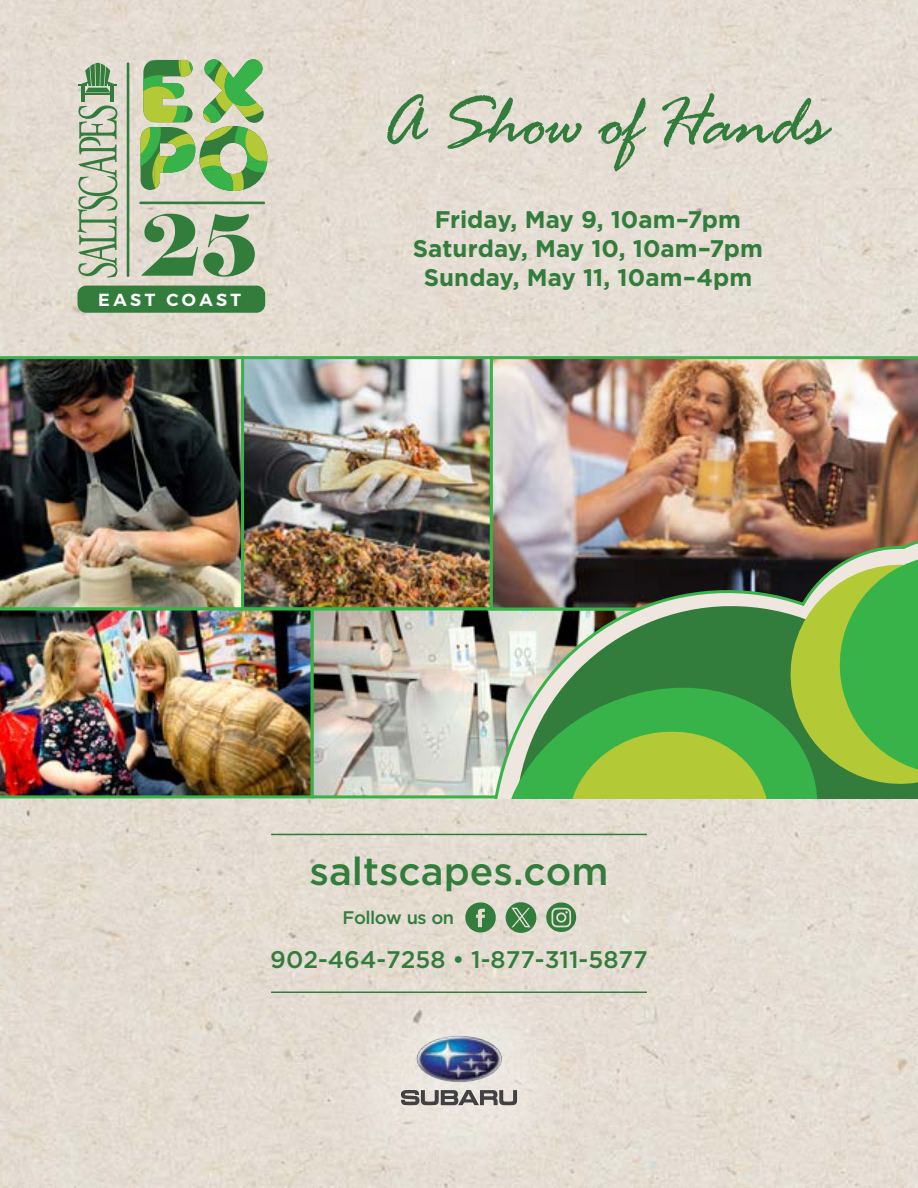
<style>
.page{position:relative;width:918px;height:1188px;background:#fff}
.page>*{position:absolute;margin:0;border:0;box-sizing:border-box;transform-origin:0 0}
.t1{font:83.85px "Elephant";color:#327c3c}
.t2{font:italic 75px "Rage";letter-spacing:-.01em;color:#327c3c}
.t3{font:500 39px "Gotham";color:#327c3c}
.t4{font:700 24px/28.8px "Gotham HTF";color:#327c3c;text-align:center}
.t5{font:500 24px "Gotham";color:#327c3c}
.t6{font:500 18.15px "Gotham";letter-spacing:-.03em;color:#327c3c}
.t7{font:600 17.55px "Montserrat";letter-spacing:.19em;color:#fff}
</style>
<div class="page">
<img style="left:0;top:0;width:918px;height:1188px">
<div style="left:318px;top:952px;width:282px;height:236px;background:#e6ded4"></div>
<img style="left:417px;top:1036px;width:85px;height:46px">
<svg style="left:401px;top:1090px;width:116px;height:15px"></svg>
<hr style="left:271px;top:992px;width:376px;height:1px;background:#327c3c">
<hr style="left:271px;top:834px;width:376px;height:1px;background:#327c3c">
<img style="left:245px;top:360px;width:244px;height:246px">
<div style="left:241px;top:356px;width:252px;height:254px;border:3px solid #37b34a"></div>
<img style="left:314px;top:612px;width:168px;height:182px">
<div style="left:310px;top:608px;width:347px;height:190px;border:3px solid #37b34a"></div>
<img style="left:0;top:356px;width:244px;height:252px">
<img style="left:0;top:608px;width:314px;height:190px">
<img style="left:490px;top:356px;width:428px;height:178px">
<img style="left:482px;top:534px;width:436px;height:134px">
<svg style="left:501px;top:591px;width:417px;height:207px;background:#6e936d"></svg>
<svg style="left:482px;top:668px;width:356px;height:130px;background:#63a96a"></svg>
<svg style="left:563px;top:726px;width:212px;height:72px;background:#84c03c"></svg>
<svg style="left:783px;top:547px;width:135px;height:244px;background:#6aac48"></svg>
<div style="left:77px;top:286px;width:188px;height:27px;background:#327c3c;border-radius:9px"></div>
<svg style="left:141px;top:59px;width:126px;height:132px;background:#94be78"></svg>
<svg style="left:77px;top:106px;width:40px;height:172px;background:#b2c0a6"></svg>
<hr style="left:127px;top:62px;width:2px;height:215px;background:#327c3c">
<hr style="left:139px;top:202px;width:126px;height:2px;background:#327c3c">
<hr style="left:82px;top:86px;width:3px;height:15px;background:#327c3c">
<hr style="left:110px;top:86px;width:4px;height:15px;background:#327c3c">
<svg style="left:78px;top:63px;width:39px;height:32px"></svg>
<svg style="left:465px;top:902px;width:31px;height:30px"></svg>
<svg style="left:546px;top:903px;width:30px;height:29px"></svg>
<div style="left:558px;top:914px;width:7px;height:7px;background:#327c3c;border-radius:50%"></div>
<svg style="left:506px;top:902px;width:30px;height:31px"></svg>
<h1 class="t1" style="left:140px;top:193px;width:119px">25</h1>
<p class="t7" style="left:166px;top:289px;width:76px">COAST</p>
<p class="t7" style="left:98px;top:289px;width:59px">EAST</p>
<h2 class="t2" style="left:380px;top:82px;width:448px">A Show of Hands</h2>
<p class="t4" style="left:413px;top:205px;width:352px">Friday, May 9, 10am–7pm<br>Saturday, May 10, 10am–7pm<br>Sunday, May 11, 10am–4pm</p>
<h3 class="t3" style="left:309px;top:846px;width:301px">saltscapes.com</h3>
<p class="t6" style="left:343px;top:906px;width:113px">Follow us on</p>
<p class="t5" style="left:270px;top:944px;width:379px">902-464-7258 • 1-877-311-5877</p>
</div>
